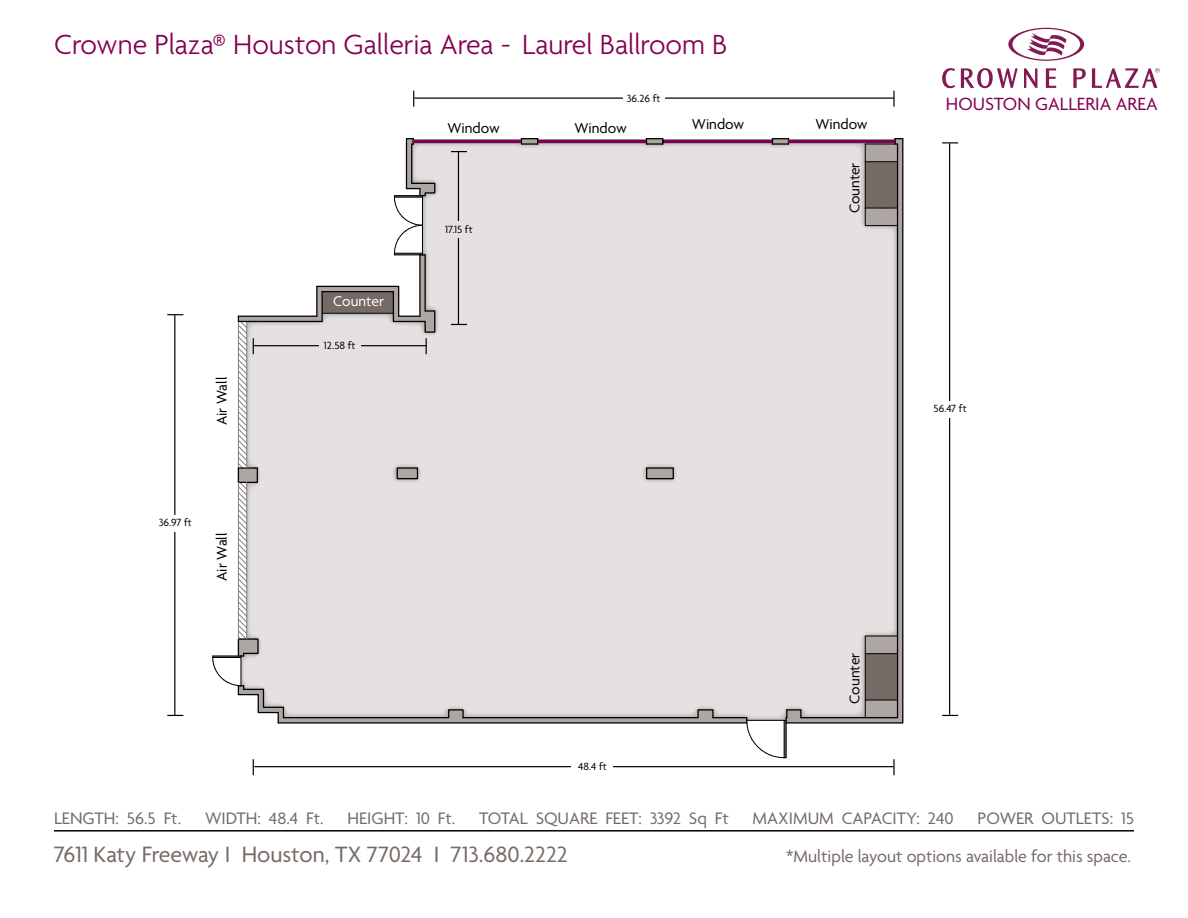
<style>
.page{position:relative;width:1188px;height:918px;background:#fff}
.page>*{position:absolute;margin:0;border:0;box-sizing:border-box;transform-origin:0 0}
.t1{font:300 30px "Agenda";color:#830051}
.t2{font:24px "Agenda";color:#766a65}
.t3{font:19.2px "Agenda";color:#830051}
.t4{font:18px "Agenda";color:#766a65}
.t5{font:17.4px "Arial Narrow";color:#831a53}
.t6{font:15.45px "Agenda";color:#000}
.t7{font:15.45px "Agenda";color:#fff}
.t8{font:11.25px "Agenda";color:#000}
</style>
<div class="page">
<svg style="left:802px;top:138px;width:102px;height:586px;background:#8c8886"></svg>
<hr style="left:788px;top:142px;width:107px;height:1px;background:#000">
<svg style="left:802px;top:143px;width:97px;height:576px;background:#dad7d5"></svg>
<hr style="left:865px;top:654px;width:1px;height:46px;background:#000">
<svg style="left:865px;top:138px;width:38px;height:88px;background:#837976"></svg>
<hr style="left:865px;top:162px;width:1px;height:46px;background:#000">
<hr style="left:865px;top:144px;width:30px;height:1px;background:#000">
<svg style="left:1008px;top:28px;width:76px;height:33px"></svg>
<svg style="left:942px;top:68px;width:13px;height:20px"></svg>
<svg style="left:961px;top:68px;width:57px;height:20px"></svg>
<svg style="left:1024px;top:68px;width:13px;height:20px"></svg>
<svg style="left:1046px;top:68px;width:10px;height:20px"></svg>
<svg style="left:1073px;top:68px;width:13px;height:20px"></svg>
<svg style="left:1092px;top:68px;width:68px;height:20px"></svg>
<hr style="left:54px;top:830px;width:1080px;height:2px;background:#000">
<hr style="left:789px;top:140px;width:106px;height:2px;background:#830051">
<hr style="left:414px;top:98px;width:480px;height:1px;background:#000">
<svg style="left:893px;top:91px;width:2px;height:16px"></svg>
<svg style="left:413px;top:91px;width:1px;height:16px"></svg>
<hr style="left:254px;top:766px;width:639px;height:1px;background:#000">
<svg style="left:893px;top:759px;width:2px;height:16px"></svg>
<hr style="left:174px;top:315px;width:1px;height:400px;background:#000">
<svg style="left:167px;top:314px;width:16px;height:1px"></svg>
<svg style="left:167px;top:715px;width:16px;height:1px"></svg>
<hr style="left:949px;top:143px;width:1px;height:572px;background:#000">
<svg style="left:942px;top:142px;width:16px;height:1px"></svg>
<svg style="left:942px;top:715px;width:16px;height:1px"></svg>
<svg style="left:212px;top:138px;width:590px;height:637px"></svg>
<div style="left:623px;top:91px;width:41px;height:16px;background:#fff"></div>
<div style="left:929px;top:401px;width:42px;height:17px;background:#fff"></div>
<div style="left:438px;top:222px;width:42px;height:16px;background:#e4e1e0"></div>
<div style="left:319px;top:338px;width:41px;height:16px;background:#e4e1e0"></div>
<div style="left:572px;top:759px;width:41px;height:16px;background:#fff"></div>
<div style="left:155px;top:515px;width:41px;height:16px;background:#fff"></div>
<h1 class="t1" style="left:54px;top:29px;width:675px">Crowne Plaza® Houston Galleria Area - Laurel Ballroom B</h1>
<p class="t8" style="left:627px;top:92px;width:35px">36.26 ft</p>
<p class="t6" style="left:448px;top:119px;width:54px">Window</p>
<p class="t6" style="left:575px;top:119px;width:54px">Window</p>
<p class="t6" style="left:692px;top:116px;width:54px">Window</p>
<p class="t6" style="left:815px;top:116px;width:54px">Window</p>
<p class="t6" style="left:214px;top:425px;width:50px;rotate:-90deg">Air Wall</p>
<p class="t8" style="left:159px;top:517px;width:35px">36.97 ft</p>
<p class="t6" style="left:214px;top:581px;width:50px;rotate:-90deg">Air Wall</p>
<p class="t7" style="left:333px;top:293px;width:52px">Counter</p>
<p class="t8" style="left:324px;top:339px;width:33px">12.58 ft</p>
<p class="t8" style="left:445px;top:223px;width:29px">17.15 ft</p>
<p class="t8" style="left:578px;top:760px;width:30px">48.4 ft</p>
<p class="t6" style="left:846px;top:213px;width:52px;rotate:-90deg">Counter</p>
<p class="t6" style="left:846px;top:704px;width:52px;rotate:-90deg">Counter</p>
<p class="t5" style="left:977px;top:90px;width:144px">HOTELS &amp; RESORTS</p>
<p class="t3" style="left:946px;top:94px;width:213px">HOUSTON GALLERIA AREA</p>
<p class="t8" style="left:934px;top:403px;width:35px">56.47 ft</p>
<p class="t4" style="left:54px;top:809px;width:129px">LENGTH: 56.5 Ft.</p>
<p class="t4" style="left:205px;top:809px;width:120px">WIDTH: 48.4 Ft.</p>
<p class="t4" style="left:348px;top:809px;width:109px">HEIGHT: 10 Ft.</p>
<p class="t4" style="left:479px;top:809px;width:251px">TOTAL SQUARE FEET: 3392 Sq Ft</p>
<p class="t4" style="left:753px;top:809px;width:203px">MAXIMUM CAPACITY: 240</p>
<p class="t4" style="left:978px;top:809px;width:158px">POWER OUTLETS: 15</p>
<h2 class="t2" style="left:54px;top:841px;width:515px">7611 Katy Freeway I Houston, TX 77024 I 713.680.2222</h2>
<p class="t4" style="left:786px;top:847px;width:346px">*Multiple layout options available for this space.</p>
</div>
